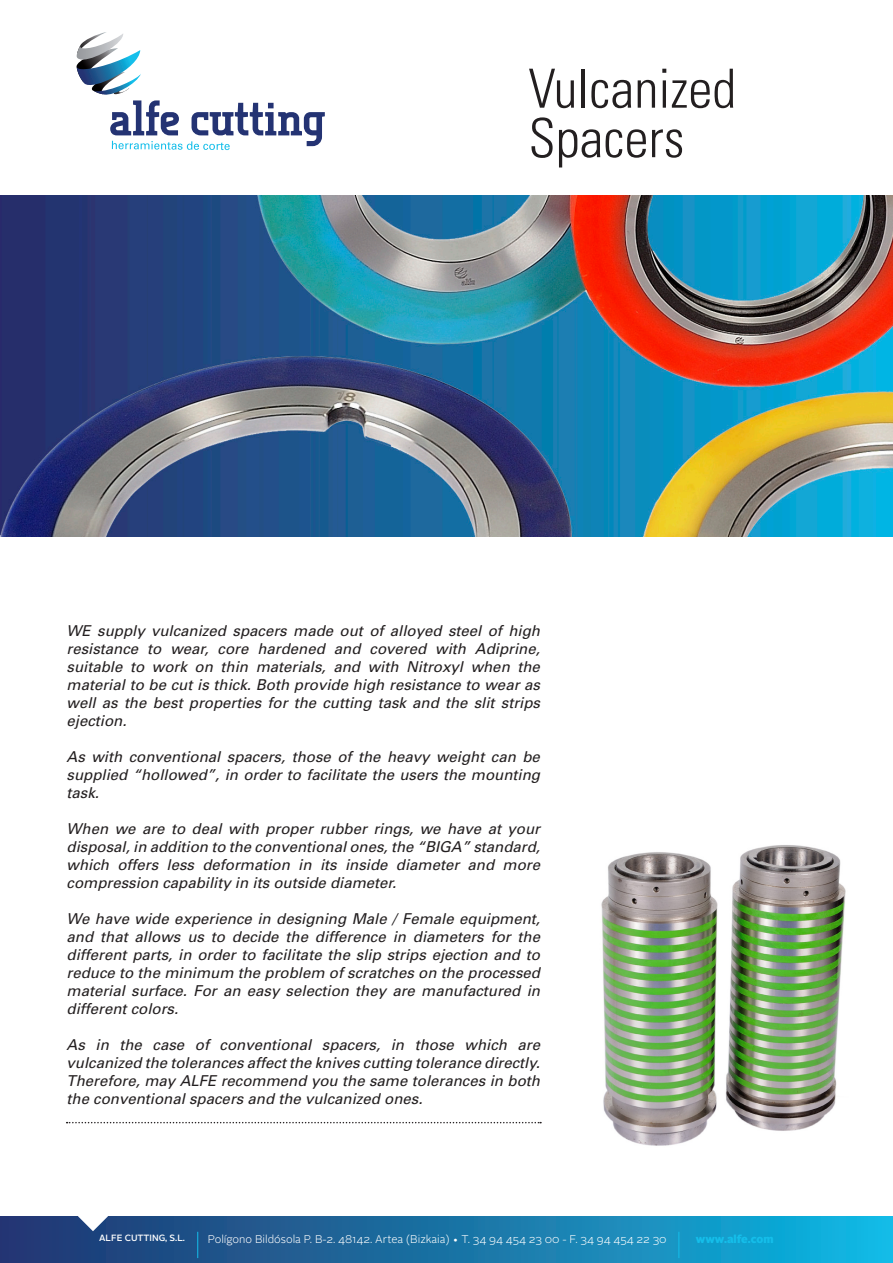
<style>
.page{position:relative;width:893px;height:1263px;background:#fff}
.page>*{position:absolute;margin:0;border:0;box-sizing:border-box;transform-origin:0 0}
.t1{font:300 condensed 54px "Univers";color:#231f20}
.t2{font:italic 15px/18px "Univers";color:#231f20;text-align:justify}
.t3{font:300 11.1px "Alright Sans";color:#fff}
.t4{font:900 11.1px "Alright Sans";color:#15beea}
.t5{font:500 9px "Alright Sans";color:#fff}
</style>
<div class="page">
<div style="left:0;top:1216px;width:893px;height:47px;background:linear-gradient(to right,#24326e,#11b7e1)"></div>
<svg style="left:76px;top:32px;width:249px;height:118px"></svg>
<svg style="left:78px;top:1216px;width:30px;height:15px"></svg>
<svg style="left:197px;top:1232px;width:1px;height:26px"></svg>
<svg style="left:678px;top:1232px;width:1px;height:26px"></svg>
<img style="left:0;top:196px;width:893px;height:341px">
<img style="left:601px;top:845px;width:245px;height:301px">
<svg style="left:67px;top:1122px;width:474px;height:1px"></svg>
<p class="t1" style="left:529px;top:56px;width:209px">Vulcanized</p>
<p class="t1" style="left:529px;top:106px;width:157px">Spacers</p>
<p class="t2" style="left:67px;top:621px;width:475px">WE supply vulcanized spacers made out of alloyed steel of high resistance to wear, core hardened and covered with Adiprine, suitable to work on thin materials, and with Nitroxyl when the material to be cut is thick. Both provide high resistance to wear as well as the best properties for the cutting task and the slit strips ejection.</p>
<p class="t2" style="left:67px;top:747px;width:475px">As with conventional spacers, those of the heavy weight can be supplied “hollowed”, in order to facilitate the users the mounting task.</p>
<p class="t2" style="left:67px;top:819px;width:475px">When we are to deal with proper rubber rings, we have at your disposal, in addition to the conventional ones, the “BIGA” standard, which offers less deformation in its inside diameter and more compression capability in its outside diameter.</p>
<p class="t2" style="left:67px;top:909px;width:475px">We have wide experience in designing Male / Female equipment, and that allows us to decide the difference in diameters for the different parts, in order to facilitate the slip strips ejection and to reduce to the minimum the problem of scratches on the processed material surface. For an easy selection they are manufactured in different colors.</p>
<p class="t2" style="left:67px;top:1035px;width:475px">As in the case of conventional spacers, in those which are vulcanized the tolerances affect the knives cutting tolerance directly.<br>Therefore, may ALFE recommend you the same tolerances in both the conventional spacers and the vulcanized ones.</p>
<p class="t5" style="left:99px;top:1231px;width:87px">ALFE CUTTING, S.L.</p>
<p class="t3" style="left:208px;top:1231px;width:460px">Polígono Bildósola P. B-2. 48142. Artea (Bizkaia) • T. 34 94 454 23 00 - F. 34 94 454 22 30</p>
<p class="t4" style="left:696px;top:1231px;width:79px">www.alfe.com</p>
</div>
